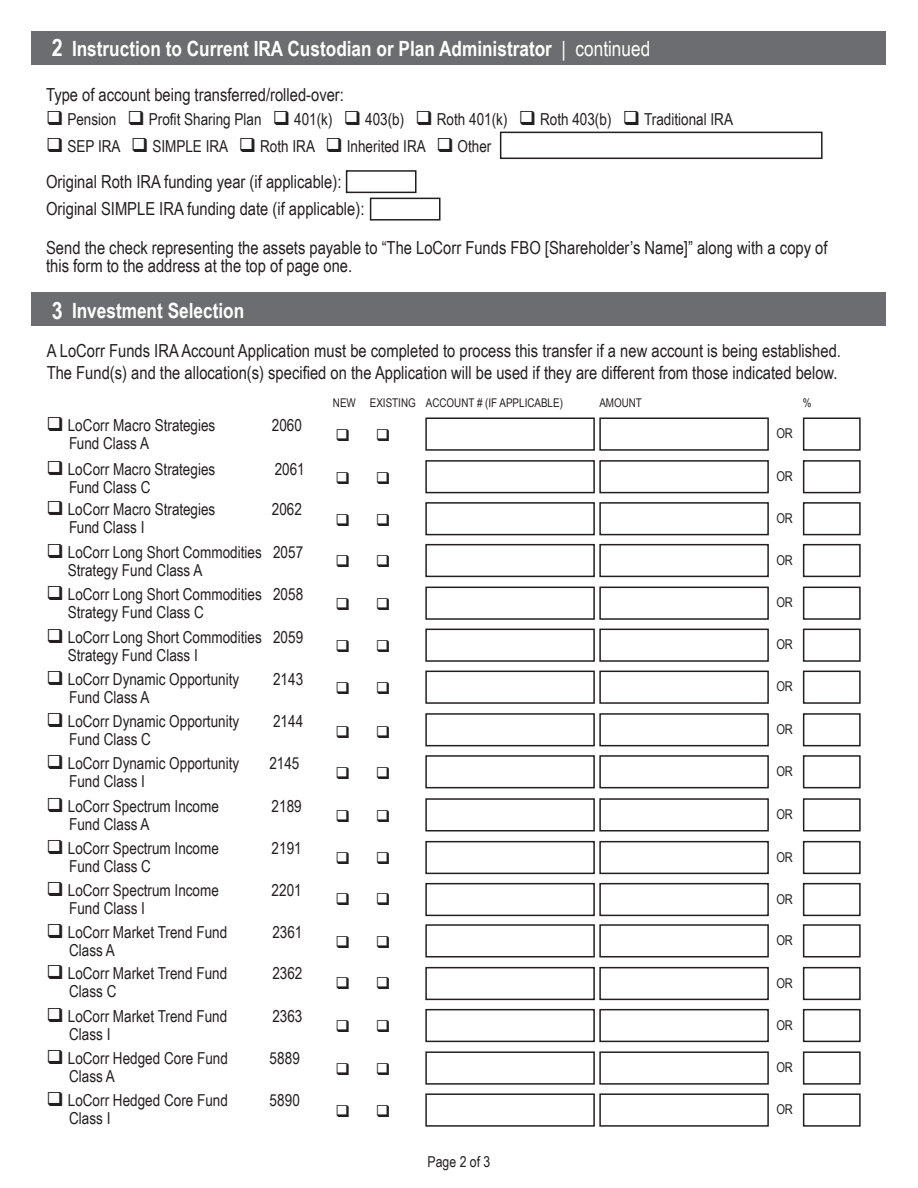
<style>
.page{position:relative;width:918px;height:1188px;background:#fff}
.page>*{position:absolute;margin:0;border:0;box-sizing:border-box;transform-origin:0 0}
.t1{font:700 24px "Arial Narrow";color:#fff}
.t2{font:700 21px "Arial Narrow";color:#fff}
.t3{font:18px/18px "Arial Narrow";color:#231f20}
.t4{font:16.5px/18px "Arial Narrow";color:#231f20}
.t5{font:15px "Arial Narrow";color:#231f20}
.t6{font:13.5px "Arial Narrow";color:#231f20}
.t7{font:12px "Arial Narrow";color:#231f20}
.s1{font-weight:400}
</style>
<div class="page">
<div style="left:500px;top:132px;width:323px;height:27px;border:2px solid #231f20"></div>
<div style="left:346px;top:170px;width:71px;height:23px;border:2px solid #231f20"></div>
<div style="left:370px;top:198px;width:71px;height:23px;border:2px solid #231f20"></div>
<div style="left:32px;top:32px;width:854px;height:33px;background:#6c6d70"></div>
<div style="left:425px;top:417px;width:170px;height:34px;border:2px solid #231f20"></div>
<div style="left:425px;top:544px;width:170px;height:33px;border:2px solid #231f20"></div>
<div style="left:425px;top:671px;width:170px;height:33px;border:2px solid #231f20"></div>
<div style="left:425px;top:798px;width:170px;height:33px;border:2px solid #231f20"></div>
<div style="left:425px;top:924px;width:170px;height:33px;border:2px solid #231f20"></div>
<div style="left:425px;top:460px;width:170px;height:33px;border:2px solid #231f20"></div>
<div style="left:425px;top:587px;width:170px;height:33px;border:2px solid #231f20"></div>
<div style="left:425px;top:713px;width:170px;height:33px;border:2px solid #231f20"></div>
<div style="left:425px;top:841px;width:170px;height:33px;border:2px solid #231f20"></div>
<div style="left:425px;top:967px;width:170px;height:33px;border:2px solid #231f20"></div>
<div style="left:425px;top:502px;width:170px;height:33px;border:2px solid #231f20"></div>
<div style="left:425px;top:629px;width:170px;height:33px;border:2px solid #231f20"></div>
<div style="left:425px;top:755px;width:170px;height:33px;border:2px solid #231f20"></div>
<div style="left:425px;top:883px;width:170px;height:33px;border:2px solid #231f20"></div>
<div style="left:425px;top:1009px;width:170px;height:33px;border:2px solid #231f20"></div>
<div style="left:599px;top:417px;width:170px;height:34px;border:2px solid #231f20"></div>
<div style="left:599px;top:544px;width:170px;height:33px;border:2px solid #231f20"></div>
<div style="left:599px;top:671px;width:170px;height:33px;border:2px solid #231f20"></div>
<div style="left:599px;top:798px;width:170px;height:33px;border:2px solid #231f20"></div>
<div style="left:599px;top:924px;width:170px;height:33px;border:2px solid #231f20"></div>
<div style="left:599px;top:460px;width:170px;height:33px;border:2px solid #231f20"></div>
<div style="left:599px;top:587px;width:170px;height:33px;border:2px solid #231f20"></div>
<div style="left:599px;top:713px;width:170px;height:33px;border:2px solid #231f20"></div>
<div style="left:599px;top:841px;width:170px;height:33px;border:2px solid #231f20"></div>
<div style="left:599px;top:967px;width:170px;height:33px;border:2px solid #231f20"></div>
<div style="left:599px;top:502px;width:170px;height:33px;border:2px solid #231f20"></div>
<div style="left:599px;top:629px;width:170px;height:33px;border:2px solid #231f20"></div>
<div style="left:599px;top:755px;width:170px;height:33px;border:2px solid #231f20"></div>
<div style="left:599px;top:883px;width:170px;height:33px;border:2px solid #231f20"></div>
<div style="left:599px;top:1009px;width:170px;height:33px;border:2px solid #231f20"></div>
<div style="left:803px;top:417px;width:58px;height:34px;border:2px solid #231f20"></div>
<div style="left:803px;top:544px;width:58px;height:33px;border:2px solid #231f20"></div>
<div style="left:803px;top:671px;width:58px;height:33px;border:2px solid #231f20"></div>
<div style="left:803px;top:798px;width:58px;height:33px;border:2px solid #231f20"></div>
<div style="left:803px;top:924px;width:58px;height:33px;border:2px solid #231f20"></div>
<div style="left:803px;top:460px;width:58px;height:33px;border:2px solid #231f20"></div>
<div style="left:803px;top:587px;width:58px;height:33px;border:2px solid #231f20"></div>
<div style="left:803px;top:713px;width:58px;height:33px;border:2px solid #231f20"></div>
<div style="left:803px;top:841px;width:58px;height:33px;border:2px solid #231f20"></div>
<div style="left:803px;top:967px;width:58px;height:33px;border:2px solid #231f20"></div>
<div style="left:803px;top:502px;width:58px;height:33px;border:2px solid #231f20"></div>
<div style="left:803px;top:629px;width:58px;height:33px;border:2px solid #231f20"></div>
<div style="left:803px;top:755px;width:58px;height:33px;border:2px solid #231f20"></div>
<div style="left:803px;top:883px;width:58px;height:33px;border:2px solid #231f20"></div>
<div style="left:803px;top:1009px;width:58px;height:33px;border:2px solid #231f20"></div>
<div style="left:32px;top:292px;width:854px;height:34px;background:#6c6d70"></div>
<div style="left:425px;top:1051px;width:170px;height:34px;border:2px solid #231f20"></div>
<div style="left:425px;top:1093px;width:170px;height:34px;border:2px solid #231f20"></div>
<div style="left:599px;top:1051px;width:170px;height:34px;border:2px solid #231f20"></div>
<div style="left:599px;top:1093px;width:170px;height:34px;border:2px solid #231f20"></div>
<div style="left:803px;top:1051px;width:58px;height:34px;border:2px solid #231f20"></div>
<div style="left:803px;top:1093px;width:58px;height:34px;border:2px solid #231f20"></div>
<p class="t1" style="left:52px;top:30px;width:12px">2</p>
<p class="t2" style="left:72px;top:32px;width:580px">Instruction to Current IRA Custodian or Plan Administrator <span class="s1">| continued</span></p>
<p class="t3" style="left:46px;top:85px;width:299px">Type of account being transferred/rolled-over:</p>
<p class="t4" style="left:46px;top:109px;width:688px">❑ Pension ❑ Profit Sharing Plan ❑ 401(k) ❑ 403(b) ❑ Roth 401(k) ❑ Roth 403(b) ❑ Traditional IRA</p>
<p class="t4" style="left:46px;top:136px;width:447px">❑ SEP IRA ❑ SIMPLE IRA ❑ Roth IRA ❑ Inherited IRA ❑ Other</p>
<p class="t3" style="left:46px;top:172px;width:297px">Original Roth IRA funding year (if applicable):</p>
<p class="t3" style="left:46px;top:199px;width:320px">Original SIMPLE IRA funding date (if applicable):</p>
<p class="t3" style="left:46px;top:238px;width:783px">Send the check representing the assets payable to “The LoCorr Funds FBO [Shareholder’s Name]” along with a copy of this form to the address at the top of page one.</p>
<p class="t1" style="left:52px;top:292px;width:12px">3</p>
<p class="t2" style="left:72px;top:294px;width:174px">Investment Selection</p>
<p class="t3" style="left:47px;top:340px;width:796px;line-height:21.6px">A LoCorr Funds IRA Account Application must be completed to process this transfer if a new account is being established.<br>The Fund(s) and the allocation(s) specified on the Application will be used if they are different from those indicated below.</p>
<p class="t4" style="left:47px;top:415px;width:170px">❑ LoCorr Macro Strategies</p>
<p class="t4" style="left:272px;top:415px;width:32px">2060</p>
<p class="t4" style="left:69px;top:433px;width:81px">Fund Class A</p>
<p class="t4" style="left:47px;top:459px;width:170px">❑ LoCorr Macro Strategies</p>
<p class="t4" style="left:275px;top:459px;width:32px">2061</p>
<p class="t4" style="left:69px;top:477px;width:83px">Fund Class C</p>
<p class="t4" style="left:47px;top:500px;width:170px">❑ LoCorr Macro Strategies</p>
<p class="t4" style="left:272px;top:500px;width:32px">2062</p>
<p class="t4" style="left:69px;top:518px;width:77px">Fund Class I</p>
<p class="t4" style="left:68px;top:543px;width:237px;text-indent:-21px">❑ LoCorr Long Short Commodities 2057<br>Strategy Fund Class A</p>
<p class="t4" style="left:68px;top:585px;width:237px;text-indent:-21px">❑ LoCorr Long Short Commodities 2058<br>Strategy Fund Class C</p>
<p class="t4" style="left:68px;top:627px;width:237px;text-indent:-21px">❑ LoCorr Long Short Commodities 2059<br>Strategy Fund Class I</p>
<p class="t4" style="left:47px;top:669px;width:194px">❑ LoCorr Dynamic Opportunity</p>
<p class="t4" style="left:273px;top:669px;width:32px">2143</p>
<p class="t4" style="left:69px;top:687px;width:82px">Fund Class A</p>
<p class="t4" style="left:47px;top:711px;width:194px">❑ LoCorr Dynamic Opportunity</p>
<p class="t4" style="left:273px;top:711px;width:32px">2144</p>
<p class="t4" style="left:69px;top:729px;width:83px">Fund Class C</p>
<p class="t4" style="left:47px;top:753px;width:194px">❑ LoCorr Dynamic Opportunity</p>
<p class="t4" style="left:269px;top:753px;width:32px">2145</p>
<p class="t4" style="left:69px;top:771px;width:77px">Fund Class I</p>
<p class="t4" style="left:47px;top:797px;width:174px">❑ LoCorr Spectrum Income</p>
<p class="t4" style="left:272px;top:797px;width:32px">2189</p>
<p class="t4" style="left:69px;top:815px;width:82px">Fund Class A</p>
<p class="t4" style="left:47px;top:839px;width:174px">❑ LoCorr Spectrum Income</p>
<p class="t4" style="left:272px;top:839px;width:32px">2191</p>
<p class="t4" style="left:69px;top:857px;width:83px">Fund Class C</p>
<p class="t4" style="left:47px;top:881px;width:174px">❑ LoCorr Spectrum Income</p>
<p class="t4" style="left:272px;top:881px;width:32px">2201</p>
<p class="t4" style="left:69px;top:899px;width:77px">Fund Class I</p>
<p class="t4" style="left:47px;top:922px;width:182px">❑ LoCorr Market Trend Fund</p>
<p class="t4" style="left:272px;top:922px;width:32px">2361</p>
<p class="t4" style="left:69px;top:940px;width:47px">Class A</p>
<p class="t4" style="left:47px;top:963px;width:182px">❑ LoCorr Market Trend Fund</p>
<p class="t4" style="left:272px;top:963px;width:32px">2362</p>
<p class="t4" style="left:69px;top:981px;width:49px">Class C</p>
<p class="t4" style="left:47px;top:1007px;width:182px">❑ LoCorr Market Trend Fund</p>
<p class="t4" style="left:272px;top:1007px;width:32px">2363</p>
<p class="t4" style="left:69px;top:1025px;width:43px">Class I</p>
<p class="t4" style="left:47px;top:1049px;width:183px">❑ LoCorr Hedged Core Fund</p>
<p class="t4" style="left:269px;top:1049px;width:32px">5889</p>
<p class="t4" style="left:69px;top:1067px;width:47px">Class A</p>
<p class="t4" style="left:47px;top:1091px;width:183px">❑ LoCorr Hedged Core Fund</p>
<p class="t4" style="left:269px;top:1091px;width:32px">5890</p>
<p class="t4" style="left:69px;top:1109px;width:43px">Class I</p>
<p class="t7" style="left:333px;top:394px;width:24px">NEW</p>
<p class="t7" style="left:370px;top:394px;width:47px">EXISTING</p>
<p class="t7" style="left:426px;top:394px;width:139px">ACCOUNT # (IF APPLICABLE)</p>
<p class="t7" style="left:599px;top:394px;width:44px">AMOUNT</p>
<p class="t7" style="left:803px;top:394px;width:10px">%</p>
<p class="t6" style="left:776px;top:424px;width:18px">OR</p>
<p class="t6" style="left:776px;top:466px;width:18px">OR</p>
<p class="t6" style="left:776px;top:508px;width:18px">OR</p>
<p class="t6" style="left:776px;top:550px;width:18px">OR</p>
<p class="t6" style="left:776px;top:593px;width:18px">OR</p>
<p class="t6" style="left:776px;top:635px;width:18px">OR</p>
<p class="t6" style="left:776px;top:677px;width:18px">OR</p>
<p class="t6" style="left:776px;top:719px;width:18px">OR</p>
<p class="t6" style="left:776px;top:761px;width:18px">OR</p>
<p class="t6" style="left:776px;top:804px;width:18px">OR</p>
<p class="t6" style="left:776px;top:847px;width:18px">OR</p>
<p class="t6" style="left:776px;top:889px;width:18px">OR</p>
<p class="t6" style="left:776px;top:930px;width:18px">OR</p>
<p class="t6" style="left:776px;top:973px;width:18px">OR</p>
<p class="t6" style="left:776px;top:1015px;width:18px">OR</p>
<p class="t6" style="left:776px;top:1058px;width:18px">OR</p>
<p class="t6" style="left:776px;top:1100px;width:18px">OR</p>
<p class="t5" style="left:428px;top:1151px;width:64px">Page 2 of 3</p>
</div>
